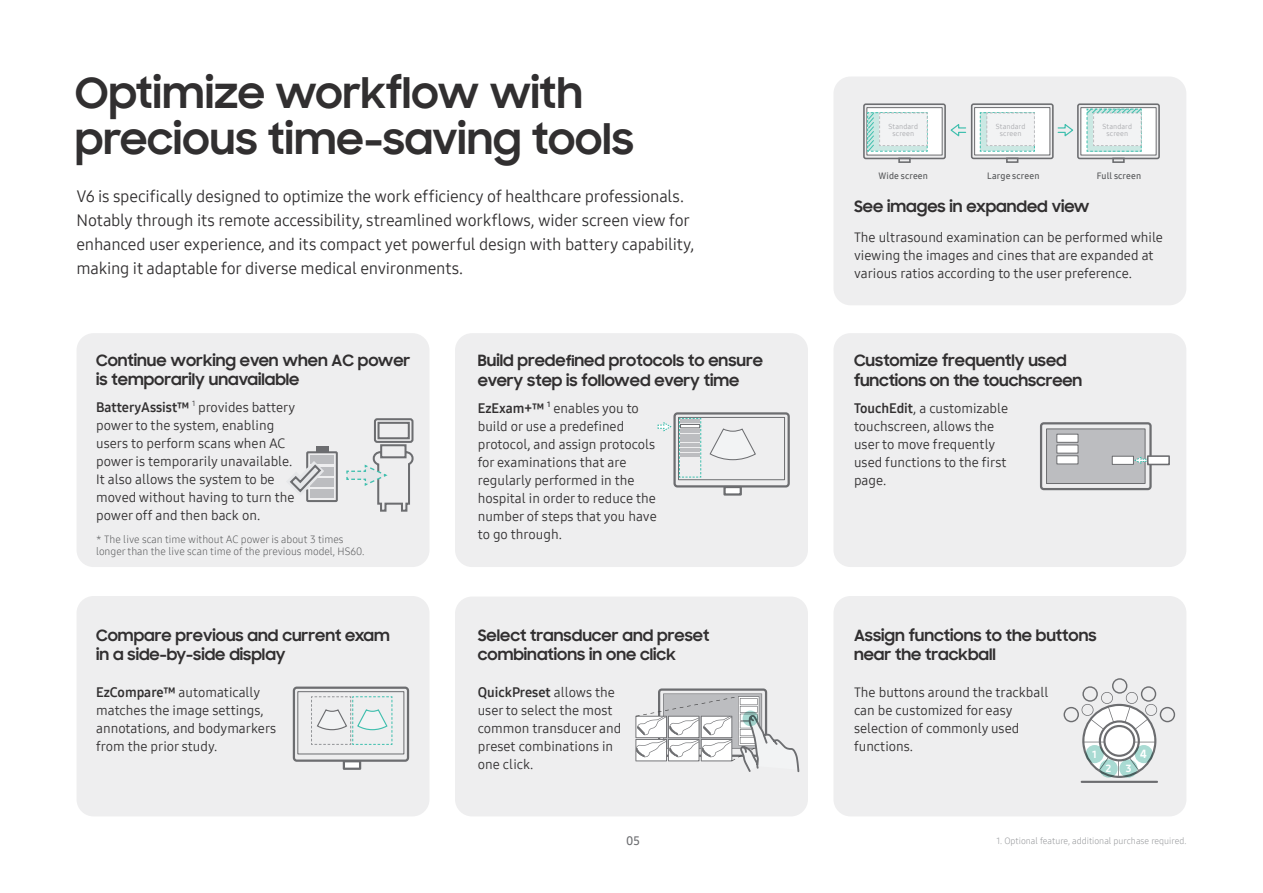
<style>
.page{position:relative;width:1263px;height:893px;background:#fff}
.page>*{position:absolute;margin:0;border:0;box-sizing:border-box;transform-origin:0 0}
.Title_body{font:700 42px "Samsung Sharp Sans";letter-spacing:.005em;color:#312f30}
.Title_body-2{font:16.5px/24px "Samsung One 400";letter-spacing:-.015em;color:#312f30}
.소제목{font:700 15.75px/19.5px "Samsung Sharp Sans";color:#312f30}
.본문{font:13.5px/18px "Samsung One 400";color:#312f30}
.t1{font:12px "Samsung One 600";color:#6c6d70}
.t2{font:11.85px "Samsung One 800";color:#fff}
.본문-2{font:10.5px/12px "Samsung One 300";color:#57585a}
.t3{font:10.35px "Samsung One 800";color:#fff}
.t4{font:9px "Samsung One 300";color:#939598}
.본문_내용_설명글{font:9px "Samsung One 600";letter-spacing:.01em;color:#57585a}
.본문_내용_설명글-2{font:7.2px "Samsung One 400";letter-spacing:.01em;color:#a8a9ad}
.s1{font-family:"Samsung One 700"}
</style>
<div class="page">
<div style="left:833px;top:77px;width:353px;height:228px;background:#eeeeef;border-radius:17px"></div>
<div style="left:77px;top:333px;width:352px;height:234px;background:#eeeeef;border-radius:17px"></div>
<div style="left:455px;top:596px;width:353px;height:220px;background:#eeeeef;border-radius:17px"></div>
<div style="left:658px;top:688px;width:109px;height:69px;border:2px solid #6c6d70;border-radius:3px"></div>
<svg style="left:635px;top:693px;width:164px;height:79px"></svg>
<svg style="left:743px;top:711px;width:15px;height:15px"></svg>
<div style="left:833px;top:333px;width:353px;height:234px;background:#eeeeef;border-radius:17px"></div>
<div style="left:1040px;top:422px;width:112px;height:68px;border:2px solid #6c6d70;border-radius:3px"></div>
<div style="left:1046px;top:429px;width:99px;height:55px;background:#bcbdc0;border:1px solid #6c6d70"></div>
<div style="left:1056px;top:434px;width:22px;height:9px;background:#fff;border:1px solid #6c6d70"></div>
<div style="left:1056px;top:445px;width:22px;height:8px;background:#fff"></div>
<div style="left:1056px;top:455px;width:22px;height:9px;background:#fff;border:1px solid #6c6d70"></div>
<div style="left:1112px;top:456px;width:22px;height:9px;background:#fff;border:1px solid #6c6d70"></div>
<div style="left:1147px;top:455px;width:23px;height:10px;background:#fff;border:2px solid #6c6d70"></div>
<svg style="left:1134px;top:457px;width:12px;height:7px"></svg>
<div style="left:455px;top:333px;width:353px;height:234px;background:#eeeeef;border-radius:17px"></div>
<svg style="left:709px;top:428px;width:47px;height:33px"></svg>
<svg style="left:657px;top:422px;width:15px;height:10px"></svg>
<div style="left:723px;top:486px;width:19px;height:10px;background:#fff;border:2px solid #6c6d70"></div>
<div style="left:673px;top:412px;width:117px;height:75px;border:2px solid #6c6d70;border-radius:3px"></div>
<div style="left:678px;top:417px;width:107px;height:63px;border:1px solid #6c6d70"></div>
<svg style="left:679px;top:418px;width:22px;height:60px"></svg>
<div style="left:77px;top:596px;width:352px;height:220px;background:#eeeeef;border-radius:17px"></div>
<div style="left:343px;top:760px;width:18px;height:10px;background:#fff;border:2px solid #6c6d70"></div>
<div style="left:293px;top:687px;width:116px;height:75px;border:2px solid #6c6d70;border-radius:3px"></div>
<div style="left:298px;top:691px;width:106px;height:63px;border:1px solid #6c6d70"></div>
<svg style="left:311px;top:696px;width:82px;height:49px"></svg>
<div style="left:310px;top:456px;width:24px;height:8px;background:#bcbdc0"></div>
<div style="left:316px;top:446px;width:13px;height:7px;background:#6c6d70"></div>
<div style="left:310px;top:478px;width:24px;height:9px;background:#bcbdc0"></div>
<div style="left:310px;top:467px;width:24px;height:8px;background:#bcbdc0"></div>
<div style="left:310px;top:490px;width:24px;height:8px;background:#bcbdc0"></div>
<div style="left:306px;top:451px;width:32px;height:51px;border:2px solid #6c6d70"></div>
<svg style="left:289px;top:455px;width:41px;height:47px"></svg>
<svg style="left:346px;top:418px;width:68px;height:94px"></svg>
<div style="left:971px;top:103px;width:83px;height:56px;border:2px solid #6c6d70;border-radius:2px"></div>
<div style="left:974px;top:107px;width:76px;height:48px;background:#fff;border:1px solid #6c6d70"></div>
<div style="left:1006px;top:158px;width:12px;height:5px;border:2px solid #6c6d70"></div>
<div style="left:863px;top:103px;width:83px;height:56px;border:2px solid #6c6d70;border-radius:2px"></div>
<div style="left:866px;top:107px;width:76px;height:48px;background:#fff;border:1px solid #6c6d70"></div>
<div style="left:898px;top:158px;width:13px;height:5px;border:2px solid #6c6d70"></div>
<div style="left:1077px;top:103px;width:83px;height:56px;border:2px solid #6c6d70;border-radius:2px"></div>
<div style="left:1080px;top:107px;width:76px;height:48px;background:#fff;border:1px solid #6c6d70"></div>
<div style="left:1112px;top:158px;width:13px;height:5px;border:2px solid #6c6d70"></div>
<svg style="left:1057px;top:124px;width:16px;height:13px"></svg>
<svg style="left:950px;top:124px;width:17px;height:13px"></svg>
<svg style="left:979px;top:112px;width:56px;height:40px"></svg>
<svg style="left:1086px;top:108px;width:56px;height:44px"></svg>
<svg style="left:867px;top:112px;width:61px;height:40px"></svg>
<div style="left:833px;top:596px;width:353px;height:220px;background:#eeeeef;border-radius:17px"></div>
<svg style="left:1063px;top:678px;width:112px;height:100px"></svg>
<hr style="left:1081px;top:781px;width:77px;height:2px;background:#6c6d70">
<svg style="left:1099px;top:759px;width:19px;height:19px"></svg>
<svg style="left:1085px;top:745px;width:19px;height:18px"></svg>
<svg style="left:1119px;top:759px;width:18px;height:19px"></svg>
<div style="left:1135px;top:745px;width:18px;height:18px;background:#a9dbd3;border-radius:50%"></div>
<p class="Title_body" style="left:75px;top:62px;width:509px">Optimize workflow with</p>
<p class="Title_body" style="left:75px;top:108px;width:560px">precious time-saving tools</p>
<p class="Title_body-2" style="left:77px;top:184px;width:619px">V6 is specifically designed to optimize the work efficiency of healthcare professionals.<br>Notably through its remote accessibility, streamlined workflows, wider screen view for enhanced user experience, and its compact yet powerful design with battery capability, making it adaptable for diverse medical environments.</p>
<p class="소제목" style="left:96px;top:349px;width:316px">Continue working even when AC power is temporarily unavailable</p>
<p class="본문" style="left:96px;top:398px;width:200px"><span class="s1">BatteryAssist™</span> <sup>1</sup> provides battery power to the system, enabling users to perform scans when AC power is temporarily unavailable.<br>It also allows the system to be moved without having to turn the power off and then back on.</p>
<p class="본문-2" style="left:96px;top:533px;width:270px">* The live scan time without AC power is about 3 times longer than the live scan time of the previous model, HS60.</p>
<p class="소제목" style="left:96px;top:625px;width:295px">Compare previous and current exam in a side-by-side display</p>
<p class="본문" style="left:96px;top:683px;width:182px"><span class="s1">EzCompare™</span> automatically matches the image settings, annotations, and bodymarkers from the prior study.</p>
<p class="소제목" style="left:478px;top:350px;width:287px">Build predefined protocols to ensure every step is followed every time</p>
<p class="본문" style="left:478px;top:399px;width:180px"><span class="s1">EzExam+™</span> <sup>1</sup> enables you to build or use a predefined protocol, and assign protocols for examinations that are regularly performed in the hospital in order to reduce the number of steps that you have to go through.</p>
<p class="소제목" style="left:478px;top:625px;width:233px">Select transducer and preset combinations in one click</p>
<p class="본문" style="left:478px;top:683px;width:145px"><span class="s1">QuickPreset</span> allows the user to select the most common transducer and preset combinations in one click.</p>
<p class="t1" style="left:626px;top:833px;width:15px">05</p>
<p class="본문_내용_설명글-2" style="left:888px;top:121px;width:31px">Standard</p>
<p class="본문_내용_설명글-2" style="left:892px;top:128px;width:23px">screen</p>
<p class="본문_내용_설명글-2" style="left:996px;top:121px;width:31px">Standard</p>
<p class="본문_내용_설명글-2" style="left:1000px;top:128px;width:23px">screen</p>
<p class="본문_내용_설명글-2" style="left:1102px;top:121px;width:31px">Standard</p>
<p class="본문_내용_설명글-2" style="left:1106px;top:128px;width:23px">screen</p>
<p class="본문_내용_설명글" style="left:878px;top:170px;width:51px">Wide screen</p>
<p class="본문_내용_설명글" style="left:987px;top:170px;width:54px">Large screen</p>
<p class="본문_내용_설명글" style="left:1097px;top:170px;width:46px">Full screen</p>
<p class="소제목" style="left:854px;top:196px;width:237px">See images in expanded view</p>
<p class="본문" style="left:854px;top:228px;width:310px">The ultrasound examination can be performed while viewing the images and cines that are expanded at various ratios according to the user preference.</p>
<p class="소제목" style="left:854px;top:350px;width:230px">Customize frequently used functions on the touchscreen</p>
<p class="본문" style="left:854px;top:399px;width:156px"><span class="s1">TouchEdit</span>, a customizable touchscreen, allows the user to move frequently used functions to the first page.</p>
<p class="소제목" style="left:854px;top:625px;width:244px">Assign functions to the buttons</p>
<p class="소제목" style="left:854px;top:644px;width:143px">near the trackball</p>
<p class="본문" style="left:854px;top:683px;width:196px">The buttons around the trackball can be customized for easy</p>
<p class="본문" style="left:854px;top:719px;width:167px">selection of commonly used functions.</p>
<p class="t3" style="left:1092px;top:747px;width:6px">1</p>
<p class="t2" style="left:1140px;top:746px;width:8px">4</p>
<p class="t3" style="left:1106px;top:762px;width:7px">2</p>
<p class="t3" style="left:1126px;top:762px;width:7px">3</p>
<p class="t4" style="left:996px;top:835px;width:191px">1. Optional feature, additional purchase required.</p>
</div>
